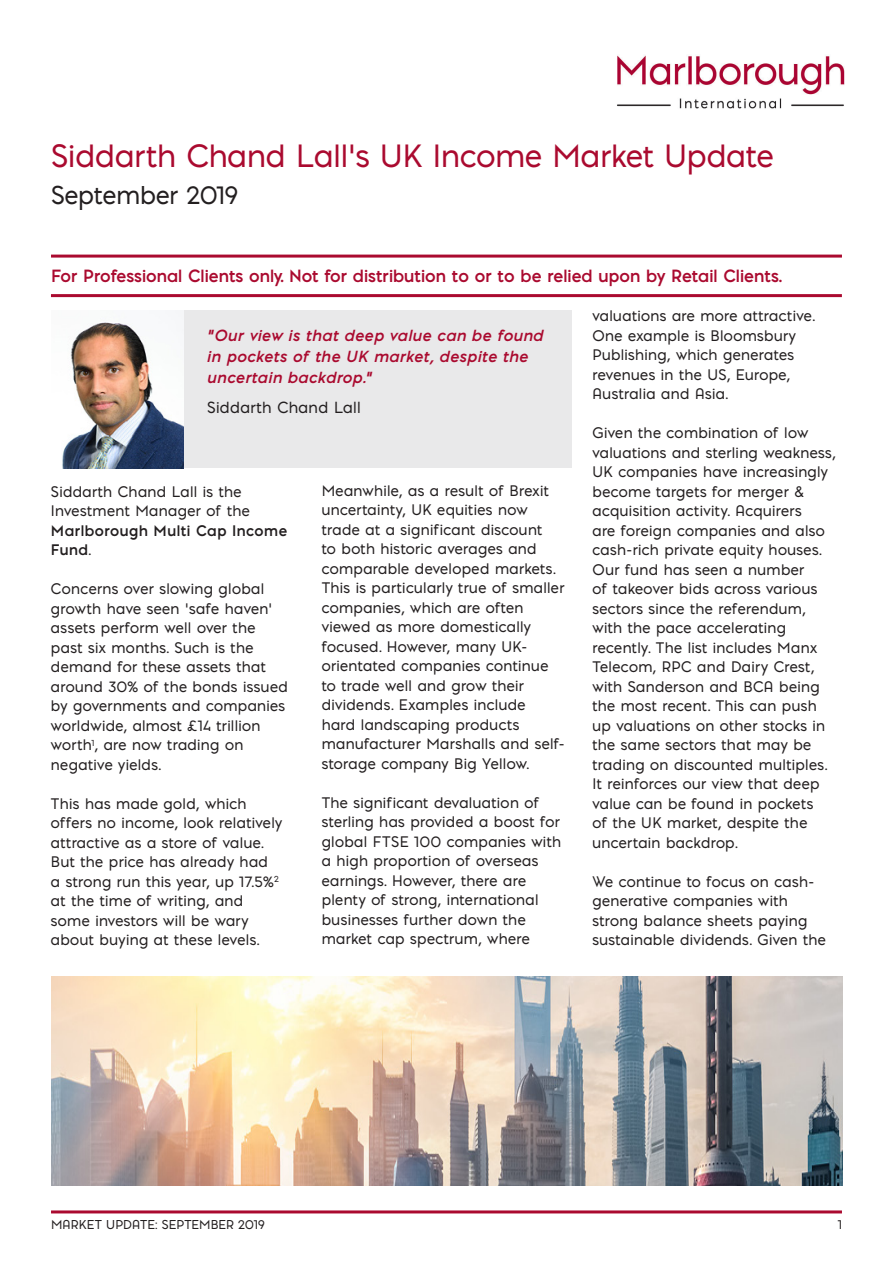
<style>
.page{position:relative;width:893px;height:1263px;background:#fff}
.page>*{position:absolute;margin:0;border:0;box-sizing:border-box;transform-origin:0 0}
.t1{font:30px "Pontiac";color:#aa0a2f}
.t2{font:24px "Pontiac";color:#231f20}
.t3{font:700 16.5px "Pontiac";color:#aa0a2f}
.t4{font:italic 700 15px/21px "Pontiac";letter-spacing:.03em;color:#aa0a2f}
.t5{font:15px "Pontiac";letter-spacing:.02em;color:#231f20}
.t6{font:14.25px/19.5px "Pontiac";letter-spacing:.025em;color:#231f20}
.t7{font:700 14.25px/19.5px "Pontiac";letter-spacing:.035em;color:#231f20}
.t8{font:12px "Pontiac";letter-spacing:.01em;color:#231f20}
.s1{font-weight:400}
</style>
<div class="page">
<img style="left:617px;top:55px;width:228px;height:54px">
<hr style="left:51px;top:255px;width:791px;height:3px;background:#aa0a2f">
<hr style="left:51px;top:294px;width:791px;height:3px;background:#aa0a2f">
<hr style="left:51px;top:1210px;width:791px;height:3px;background:#aa0a2f">
<div style="left:51px;top:311px;width:520px;height:157px;background:#e9e9ea"></div>
<img style="left:51px;top:311px;width:132px;height:157px">
<img style="left:51px;top:977px;width:791px;height:209px">
<h1 class="t1" style="left:51px;top:133px;width:724px">Siddarth Chand Lall’s UK Income Market Update</h1>
<h2 class="t2" style="left:51px;top:178px;width:189px">September 2019</h2>
<p class="t3" style="left:51px;top:264px;width:732px">For Professional Clients only. Not for distribution to or to be relied upon by Retail Clients.</p>
<p class="t4" style="left:207px;top:325px;width:338px">“Our view is that deep value can be found in pockets of the UK market, despite the uncertain backdrop.”</p>
<p class="t5" style="left:207px;top:396px;width:155px">Siddarth Chand Lall</p>
<p class="t6" style="left:51px;top:482px;width:200px">Siddarth Chand Lall is the<br>Investment Manager of the</p>
<p class="t7" style="left:51px;top:520px;width:238px">Marlborough Multi Cap Income<br>Fund<span class="s1">.</span></p>
<p class="t6" style="left:51px;top:579px;width:238px">Concerns over slowing global growth have seen ‘safe haven’ assets perform well over the past six months. Such is the demand for these assets that around 30% of the bonds issued by governments and companies worldwide, almost £14 trillion worth<sup>1</sup>, are now trading on negative yields.</p>
<p class="t6" style="left:51px;top:794px;width:233px">This has made gold, which offers no income, look relatively attractive as a store of value.<br>But the price has already had<br>a strong run this year, up 17.5%<sup>2 </sup>at the time of writing, and some investors will be wary about buying at these levels.</p>
<p class="t6" style="left:322px;top:480px;width:245px">Meanwhile, as a result of Brexit uncertainty, UK equities now trade at a significant discount<br>to both historic averages and comparable developed markets.<br>This is particularly true of smaller companies, which are often viewed as more domestically focused. However, many UK&shy;orientated companies continue to trade well and grow their dividends. Examples include<br>hard landscaping products manufacturer Marshalls and self&shy;storage company Big Yellow.</p>
<p class="t6" style="left:322px;top:792px;width:241px">The significant devaluation of sterling has provided a boost for global FTSE 100 companies with a high proportion of overseas earnings. However, there are plenty of strong, international businesses further down the market cap spectrum, where</p>
<p class="t6" style="left:592px;top:306px;width:224px">valuations are more attractive.<br>One example is Bloomsbury<br>Publishing, which generates revenues in the US, Europe,<br>Australia and Asia.</p>
<p class="t6" style="left:592px;top:423px;width:245px">Given the combination of low valuations and sterling weakness,<br>UK companies have increasingly become targets for merger &amp; acquisition activity. Acquirers<br>are foreign companies and also cash-rich private equity houses.<br>Our fund has seen a number<br>of takeover bids across various sectors since the referendum, with the pace accelerating recently. The list includes Manx<br>Telecom, RPC and Dairy Crest, with Sanderson and BCA being the most recent. This can push up valuations on other stocks in the same sectors that may be trading on discounted multiples.<br>It reinforces our view that deep value can be found in pockets<br>of the UK market, despite the uncertain backdrop.</p>
<p class="t6" style="left:592px;top:871px;width:235px">We continue to focus on cash&shy;generative companies with strong balance sheets paying sustainable dividends. Given the</p>
<p class="t8" style="left:51px;top:1216px;width:215px">MARKET UPDATE: SEPTEMBER 2019</p>
<p class="t8" style="left:838px;top:1216px;width:6px">1</p>
</div>
